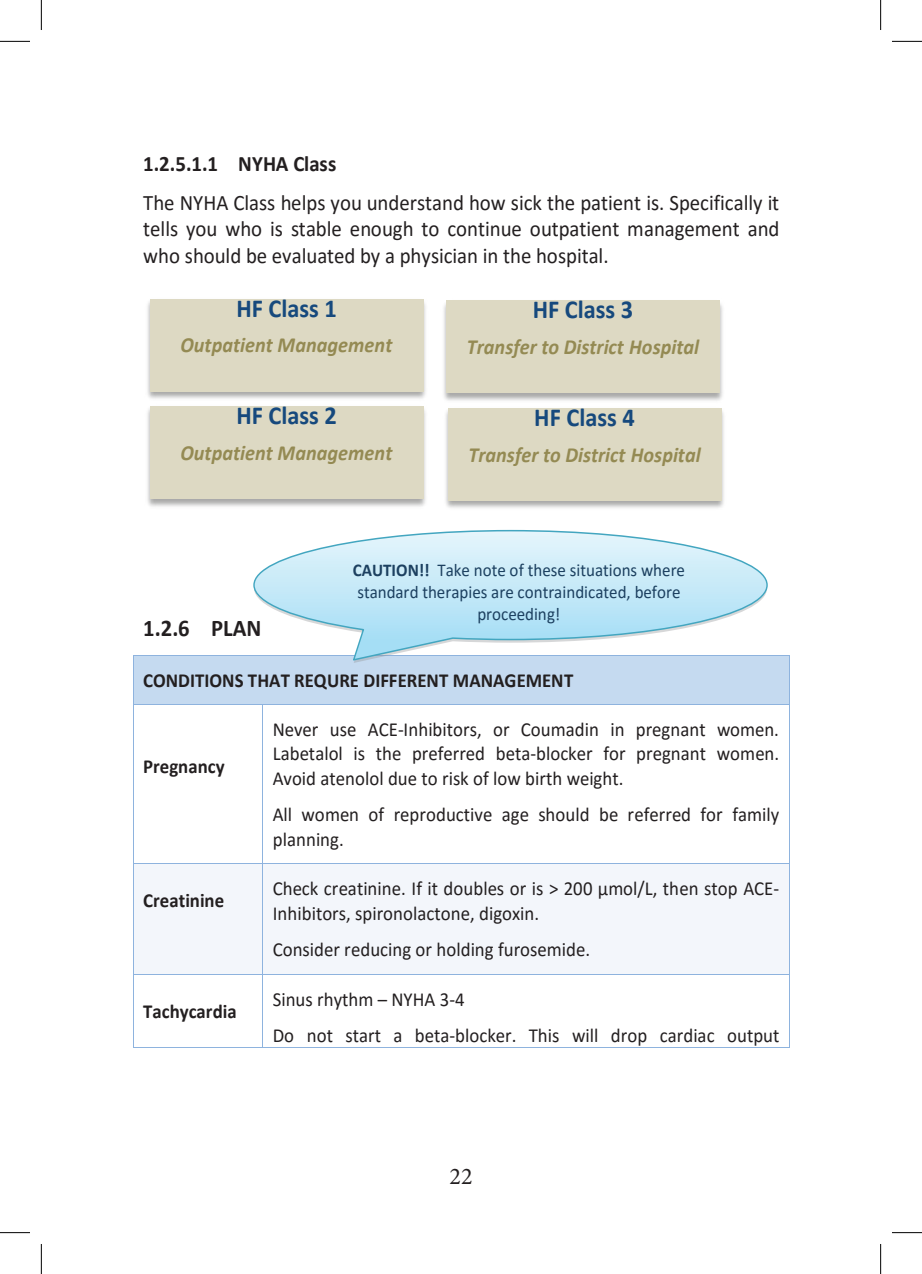
<style>
.page{position:relative;width:922px;height:1274px;background:#fff}
.page>*{position:absolute;margin:0;border:0;box-sizing:border-box;transform-origin:0 0}
.t1{font:700 26px "Calibri";color:#16497d;scale:.94 1}
.t2{font:700 24px "Calibri";color:#231f20;scale:.94 1}
.t3{font:24px "Minion Pro";color:#231f20}
.t4{font:22px/26.8px "Calibri";color:#231f20;text-align:justify;scale:.94 1}
.t5{font:700 22px "Calibri";color:#231f20;scale:.94 1}
.t6{font:italic 700 21.6px "Calibri";color:#948a53;scale:.94 1}
.t7{font:20px/24.4px "Calibri";color:#231f20;scale:.94 1}
.t8{font:700 20px "Calibri";color:#231f20;scale:.94 1}
.t9{font:18px/22px "Calibri";color:#1c4060;text-align:center;scale:.94 1}
.s1{font-weight:700}
</style>
<div class="page">
<img style="left:147px;top:299px;width:279px;height:208px">
<div style="left:150px;top:298px;width:273px;height:93px;background:#ddd9c3"></div>
<img style="left:161px;top:391px;width:250px;height:15px">
<div style="left:150px;top:406px;width:273px;height:93px;background:#ddd9c3"></div>
<img style="left:443px;top:300px;width:280px;height:101px">
<div style="left:446px;top:300px;width:273px;height:93px;background:#ddd9c3"></div>
<img style="left:445px;top:408px;width:279px;height:100px">
<img style="left:449px;top:390px;width:271px;height:11px">
<div style="left:448px;top:408px;width:273px;height:92px;background:#ddd9c3"></div>
<div style="left:133px;top:655px;width:656px;height:49px;background:#c5daf0"></div>
<hr style="left:133px;top:654px;width:656px;height:1px;background:#8eb3de">
<hr style="left:133px;top:655px;width:1px;height:49px;background:#8eb3de">
<hr style="left:789px;top:655px;width:1px;height:49px;background:#8eb3de">
<hr style="left:133px;top:704px;width:129px;height:1px;background:#8eb3de">
<hr style="left:263px;top:704px;width:526px;height:1px;background:#8eb3de">
<hr style="left:133px;top:705px;width:1px;height:158px;background:#8eb3de">
<hr style="left:262px;top:705px;width:1px;height:158px;background:#8eb3de">
<hr style="left:789px;top:705px;width:1px;height:158px;background:#8eb3de">
<div style="left:133px;top:864px;width:129px;height:109px;background:#f3f6fb"></div>
<div style="left:263px;top:864px;width:526px;height:109px;background:#f3f6fb"></div>
<hr style="left:133px;top:863px;width:129px;height:1px;background:#8eb3de">
<hr style="left:263px;top:863px;width:526px;height:1px;background:#8eb3de">
<hr style="left:133px;top:864px;width:1px;height:109px;background:#8eb3de">
<hr style="left:262px;top:864px;width:1px;height:109px;background:#8eb3de">
<hr style="left:789px;top:864px;width:1px;height:109px;background:#8eb3de">
<hr style="left:133px;top:973px;width:129px;height:1px;background:#8eb3de">
<hr style="left:263px;top:973px;width:526px;height:1px;background:#8eb3de">
<hr style="left:133px;top:974px;width:1px;height:73px;background:#8eb3de">
<hr style="left:133px;top:1047px;width:129px;height:1px;background:#8eb3de">
<hr style="left:262px;top:974px;width:1px;height:73px;background:#8eb3de">
<hr style="left:263px;top:1047px;width:526px;height:1px;background:#8eb3de">
<hr style="left:789px;top:974px;width:1px;height:73px;background:#8eb3de">
<svg style="left:253px;top:529px;width:515px;height:132px"></svg>
<hr style="left:0;top:41px;width:30px;height:1px;background:#000">
<hr style="left:892px;top:41px;width:30px;height:1px;background:#000">
<hr style="left:0;top:1232px;width:30px;height:1px;background:#000">
<hr style="left:892px;top:1232px;width:30px;height:1px;background:#000">
<hr style="left:41px;top:0;width:1px;height:30px;background:#000">
<hr style="left:41px;top:1243px;width:1px;height:30px;background:#000">
<hr style="left:880px;top:0;width:1px;height:30px;background:#000">
<hr style="left:880px;top:1243px;width:1px;height:30px;background:#000">
<p class="t5" style="left:143px;top:148px;width:207px">1.2.5.1.1 NYHA Class</p>
<p class="t4" style="left:143px;top:188px;width:678px">The NYHA Class helps you understand how sick the patient is. Specifically it tells you who is stable enough to continue outpatient management and who should be evaluated by a physician in the hospital.</p>
<h1 class="t1" style="left:236px;top:289px;width:108px">HF Class 1</h1>
<p class="t6" style="left:180px;top:330px;width:227px">Outpatient Management</p>
<h1 class="t1" style="left:533px;top:291px;width:108px">HF Class 3</h1>
<p class="t6" style="left:467px;top:332px;width:249px">Transfer to District Hospital</p>
<h1 class="t1" style="left:236px;top:397px;width:108px">HF Class 2</h1>
<p class="t6" style="left:180px;top:437px;width:227px">Outpatient Management</p>
<h1 class="t1" style="left:534px;top:399px;width:108px">HF Class 4</h1>
<p class="t6" style="left:468px;top:439px;width:249px">Transfer to District Hospital</p>
<p class="t9" style="left:353px;top:558px;width:355px"><span class="s1">CAUTION!!</span> Take note of these situations where standard therapies are contraindicated, before proceeding!</p>
<p class="t2" style="left:143px;top:611px;width:127px">1.2.6 PLAN</p>
<p class="t8" style="left:143px;top:666px;width:459px">CONDITIONS THAT REQURE DIFFERENT MANAGEMENT</p>
<p class="t8" style="left:143px;top:751px;width:88px">Pregnancy</p>
<p class="t8" style="left:143px;top:886px;width:88px">Creatinine</p>
<p class="t8" style="left:143px;top:996px;width:101px">Tachycardia</p>
<p class="t7" style="left:273px;top:716px;width:540px;text-align:justify">Never use ACE-Inhibitors, or Coumadin in pregnant women.<br>Labetalol is the preferred beta-blocker for pregnant women.<br>Avoid atenolol due to risk of low birth weight.</p>
<p class="t7" style="left:273px;top:802px;width:540px">All women of reproductive age should be referred for family planning.</p>
<p class="t7" style="left:273px;top:875px;width:540px">Check creatinine. If it doubles or is &gt; 200 μmol/L, then stop ACE-<br>Inhibitors, spironolactone, digoxin.</p>
<p class="t7" style="left:273px;top:936px;width:339px">Consider reducing or holding furosemide.</p>
<p class="t7" style="left:273px;top:980px;width:541px;line-height:36.4px">Sinus rhythm – NYHA 3-4<br>Do not start a beta-blocker. This will drop cardiac output</p>
<p class="t3" style="left:449px;top:1159px;width:25px">22</p>
</div>
